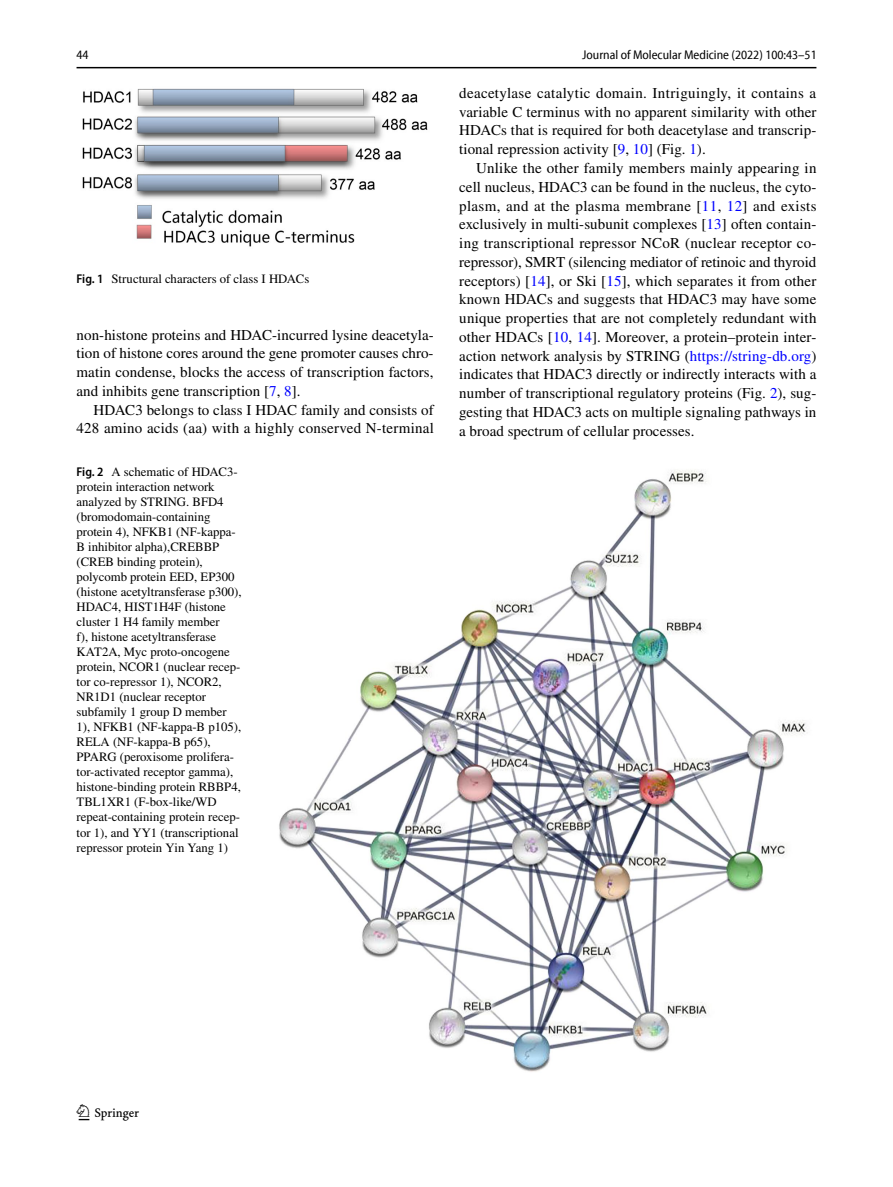
<style>
.page{position:relative;width:893px;height:1187px;background:#fff}
.page>*{position:absolute;margin:0;border:0;box-sizing:border-box;transform-origin:0 0}
.t1{font:22.5px "Springnew Regular 2";color:#000}
.t2{font:15px/18.8px "STIX";letter-spacing:.005em;color:#000;text-align:justify}
.t3{font:12.75px/15px "STIX";color:#000}
.t4{font:semi-condensed 12.75px "Myriad Pro Unic";color:#000}
.s1{font-family:"Myriad Pro";font-weight:600;font-stretch:semi-condensed}
.s2{color:#00f}
</style>
<div class="page">
<hr style="left:77px;top:67px;width:739px;height:1px;background:#000">
<img style="left:82px;top:88px;width:346px;height:159px">
<img style="left:279px;top:470px;width:527px;height:602px">
<p class="t4" style="left:77px;top:50px;width:14px">44</p>
<p class="t4" style="left:582px;top:50px;width:236px">Journal of Molecular Medicine (2022) 100:43–51</p>
<p class="t3" style="left:77px;top:272px;width:234px"><span class="s1">Fig. 1</span> Structural characters of class I HDACs</p>
<p class="t2" style="left:77px;top:326px;width:359px">non-histone proteins and HDAC-incurred lysine deacetyla&shy;tion of histone cores around the gene promoter causes chro&shy;matin condense, blocks the access of transcription factors, and inhibits gene transcription [<span class="s2">7</span>, <span class="s2">8</span>].</p>
<p class="t2" style="left:77px;top:401px;width:359px;text-align:right">HDAC3 belongs to class I HDAC family and consists of<br>428 amino acids (aa) with a highly conserved N-terminal</p>
<p class="t3" style="left:77px;top:465px;width:167px"><span class="s1">Fig. 2</span> A schematic of HDAC3- protein interaction network analyzed by STRING. BFD4 (bromodomain-containing protein 4), NFKB1 (NF-kappa-<br>B inhibitor alpha),CREBBP (CREB binding protein), polycomb protein EED, EP300 (histone acetyltransferase p300),<br>HDAC4, HIST1H4F (histone cluster 1 H4 family member<br>f), histone acetyltransferase<br>KAT2A, Myc proto-oncogene protein, NCOR1 (nuclear recep&shy;tor co-repressor 1), NCOR2,<br>NR1D1 (nuclear receptor subfamily 1 group D member<br>1), NFKB1 (NF-kappa-B p105),<br>RELA (NF-kappa-B p65),<br>PPARG (peroxisome prolifera&shy;tor-activated receptor gamma), histone-binding protein RBBP4,<br>TBL1XR1 (F-box-like/WD repeat-containing protein recep&shy;tor 1), and YY1 (transcriptional repressor protein Yin Yang 1)</p>
<p class="t2" style="left:459px;top:84px;width:359px">deacetylase catalytic domain. Intriguingly, it contains a variable C terminus with no apparent similarity with other HDACs that is required for both deacetylase and transcrip&shy;tional repression activity [<span class="s2">9</span>, <span class="s2">10</span>] (Fig. <span class="s2">1</span>).</p>
<p class="t2" style="left:459px;top:159px;width:359px;text-indent:17px">Unlike the other family members mainly appearing in cell nucleus, HDAC3 can be found in the nucleus, the cyto&shy;plasm, and at the plasma membrane [<span class="s2">11</span>, <span class="s2">12</span>] and exists exclusively in multi-subunit complexes [<span class="s2">13</span>] often contain&shy;ing transcriptional repressor NCoR (nuclear receptor co&shy;repressor), SMRT (silencing mediator of retinoic and thyroid receptors) [<span class="s2">14</span>], or Ski [<span class="s2">15</span>], which separates it from other known HDACs and suggests that HDAC3 may have some unique properties that are not completely redundant with other HDACs [<span class="s2">10</span>, <span class="s2">14</span>]. Moreover, a protein–protein inter&shy;action network analysis by STRING (<span class="s2">https://string-db.org</span>) indicates that HDAC3 directly or indirectly interacts with a number of transcriptional regulatory proteins (Fig. <span class="s2">2</span>), sug&shy;gesting that HDAC3 acts on multiple signaling pathways in a broad spectrum of cellular processes.</p>
<h1 class="t1" style="left:79px;top:1104px;width:62px">1 3</h1>
</div>
